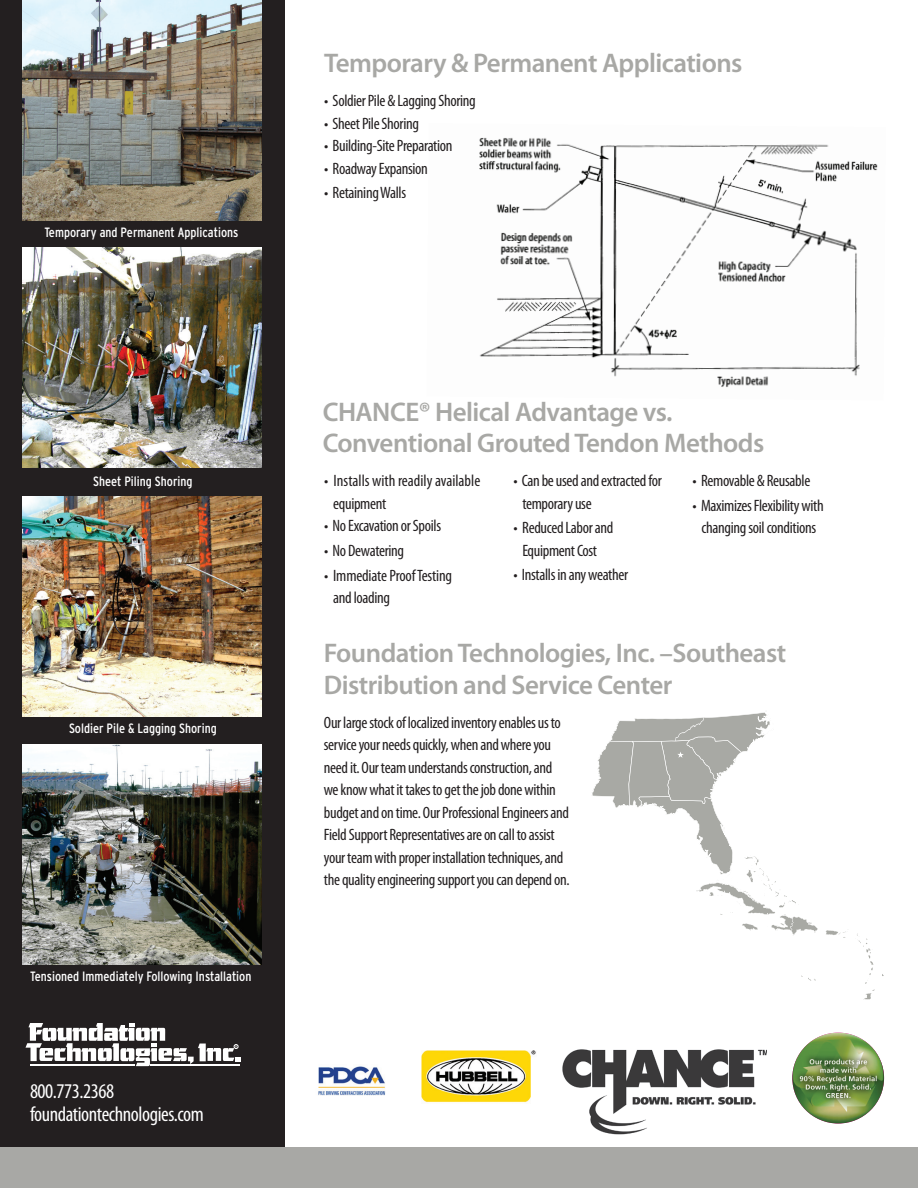
<style>
.page{position:relative;width:918px;height:1188px;background:#fff}
.page>*{position:absolute;margin:0;border:0;box-sizing:border-box;transform-origin:0 0}
.t1{font:600 27px/31.5px "Myriad Pro";letter-spacing:-.02em;color:#a8a8a5}
.t2{font:condensed 21px/22.5px "Myriad Pro";letter-spacing:-.02em;color:#fff}
.t3{font:condensed 16.5px/22.5px "Myriad Pro";letter-spacing:-.02em;color:#231f20}
.t4{font:condensed 16.5px/22.5px "Myriad Pro";color:#231f20}
.t5{font:condensed 13.5px "Interstate";color:#fff}
</style>
<div class="page">
<div style="left:0;top:0;width:285px;height:1188px;background:#231f20"></div>
<img style="left:479px;top:137px;width:399px;height:251px">
<img style="left:22px;top:496px;width:240px;height:220px">
<img style="left:22px;top:0;width:240px;height:220px">
<img style="left:22px;top:745px;width:240px;height:220px">
<img style="left:22px;top:247px;width:240px;height:221px">
<div style="left:0;top:1148px;width:918px;height:40px;background:#a8a8a5"></div>
<svg style="left:26px;top:1023px;width:215px;height:43px"></svg>
<img style="left:421px;top:1050px;width:115px;height:53px">
<img style="left:792px;top:1033px;width:92px;height:91px;border-radius:46px">
<img style="left:562px;top:1049px;width:204px;height:86px">
<svg style="left:826px;top:930px;width:20px;height:8px"></svg>
<svg style="left:801px;top:975px;width:15px;height:6px"></svg>
<svg style="left:857px;top:934px;width:18px;height:65px"></svg>
<svg style="left:592px;top:712px;width:226px;height:223px"></svg>
<img style="left:318px;top:1066px;width:68px;height:30px">
<p class="t5" style="left:44px;top:225px;width:196px">Temporary and Permanent Applications</p>
<p class="t5" style="left:93px;top:473px;width:101px">Sheet Piling Shoring</p>
<p class="t5" style="left:69px;top:721px;width:149px">Soldier Pile &amp; Lagging Shoring</p>
<p class="t5" style="left:30px;top:969px;width:223px">Tensioned Immediately Following Installation</p>
<p class="t2" style="left:30px;top:1080px;width:175px">800.773.2368 foundationtechnologies.com</p>
<h1 class="t1" style="left:324px;top:47px;width:420px">Temporary &amp; Permanent Applications</h1>
<p class="t3" style="left:324px;top:89px;width:153px">• Soldier Pile &amp; Lagging Shoring</p>
<p class="t3" style="left:324px;top:112px;width:96px">• Sheet Pile Shoring</p>
<p class="t3" style="left:324px;top:134px;width:130px">• Building-Site Preparation</p>
<p class="t3" style="left:324px;top:157px;width:105px">• Roadway Expansion</p>
<p class="t3" style="left:324px;top:181px;width:84px">• Retaining Walls</p>
<h1 class="t1" style="left:323px;top:395px;width:443px">CHANCE® Helical Advantage vs.<br>Conventional Grouted Tendon Methods</h1>
<p class="t4" style="left:333px;top:469px;width:149px;text-indent:-9px">• Installs with readily available equipment</p>
<p class="t3" style="left:324px;top:514px;width:118px">• No Excavation or Spoils</p>
<p class="t3" style="left:324px;top:539px;width:81px">• No Dewatering</p>
<p class="t3" style="left:333px;top:564px;width:121px;text-indent:-9px">• Immediate Proof Testing and loading</p>
<p class="t3" style="left:522px;top:469px;width:141px;text-indent:-9px">• Can be used and extracted for temporary use</p>
<p class="t3" style="left:513px;top:516px;width:102px;text-align:center">• Reduced Labor and<br>Equipment Cost</p>
<p class="t3" style="left:513px;top:563px;width:116px">• Installs in any weather</p>
<p class="t3" style="left:693px;top:469px;width:119px">• Removable &amp; Reusable</p>
<p class="t3" style="left:693px;top:494px;width:133px;text-align:center">• Maximizes Flexibility with changing soil conditions</p>
<h1 class="t1" style="left:324px;top:637px;width:464px">Foundation Technologies, Inc. –Southeast<br>Distribution and Service Center</h1>
<p class="t3" style="left:324px;top:711px;width:247px">Our large stock of localized inventory enables us to service your needs quickly, when and where you need it. Our team understands construction, and we know what it takes to get the job done within budget and on time. Our Professional Engineers and Field Support Representatives are on call to assist your team with proper installation techniques, and the quality engineering support you can depend on.</p>
</div>
